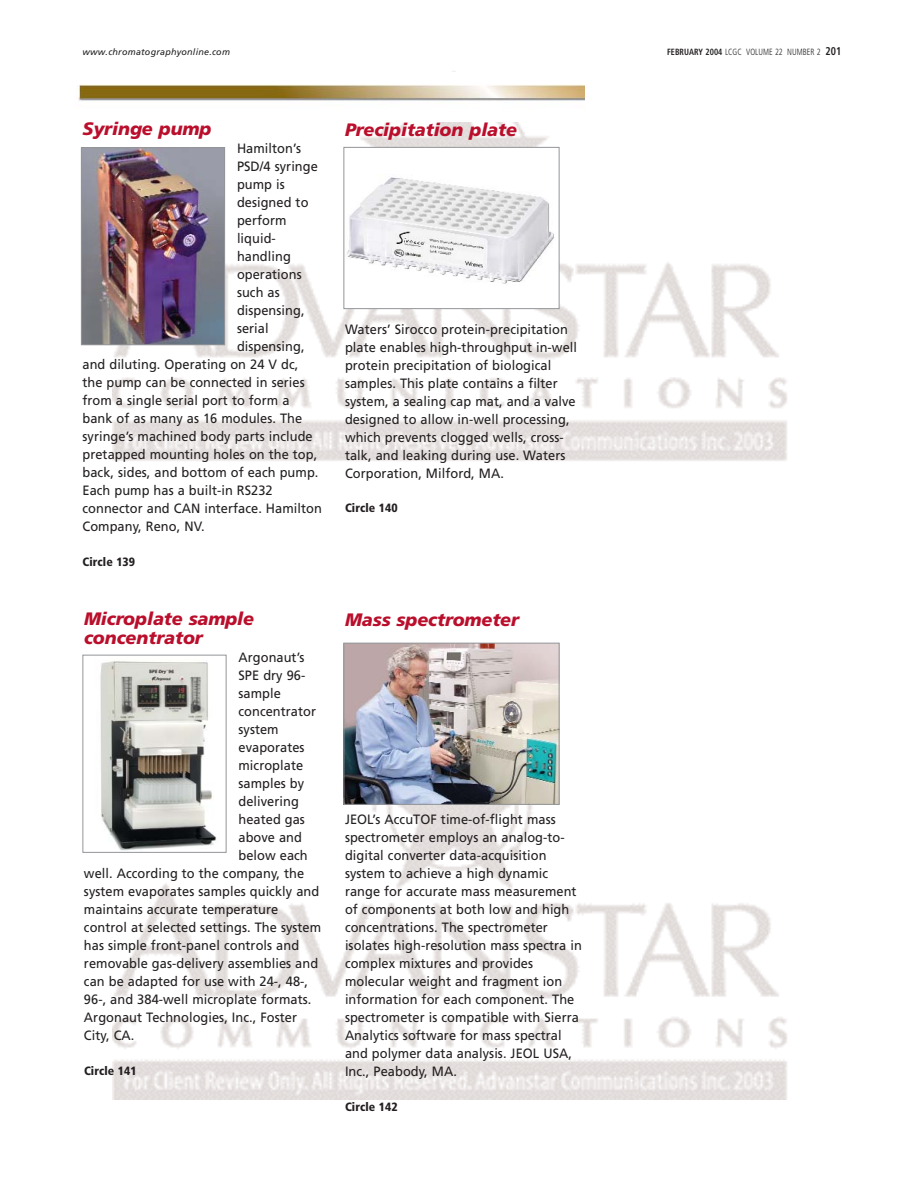
<style>
.page{position:relative;width:918px;height:1188px;background:#fff}
.page>*{position:absolute;margin:0;border:0;box-sizing:border-box;transform-origin:0 0}
.t1{font:italic 900 18px/19.5px "Frutiger";letter-spacing:-.005em;color:#ba0f2c}
.t2{font:13.5px/18px "Frutiger";letter-spacing:.005em;color:#231f20;scale:.95 1}
.t3{font:900 condensed 12px "Frutiger";letter-spacing:.005em;color:#231f20}
.t4{font:300 condensed 9px "Frutiger";letter-spacing:.005em;color:#231f20;scale:.9 1}
.t5{font:italic 9px "Frutiger";letter-spacing:.025em;color:#231f20}
.s1{font-weight:700}
.s2{font-weight:700;font-size:11.25px}
</style>
<div class="page">
<img style="left:113px;top:71px;width:674px;height:1029px">
<div style="left:74px;top:72px;width:511px;height:50px;background:#fff"></div>
<img style="left:78px;top:84px;width:507px;height:17px">
<img style="left:346px;top:645px;width:212px;height:158px">
<div style="left:344px;top:643px;width:216px;height:162px;border:1px solid #939598"></div>
<div style="left:344px;top:147px;width:215px;height:162px;background:#fff"></div>
<img style="left:347px;top:177px;width:207px;height:107px">
<div style="left:344px;top:147px;width:216px;height:162px;border:1px solid #939598"></div>
<img style="left:100px;top:657px;width:124px;height:194px">
<div style="left:82px;top:655px;width:144px;height:198px;border:1px solid #939598"></div>
<img style="left:83px;top:149px;width:140px;height:194px">
<div style="left:81px;top:147px;width:144px;height:198px;border:1px solid #939598"></div>
<p class="t5" style="left:82px;top:48px;width:149px">www.chromatographyonline.com</p>
<p class="t4" style="left:667px;top:48px;width:195px"><span class="s1">FEBRUARY 2004</span> LCGC VOLUME 22 NUMBER 2 <span class="s2">201</span></p>
<h1 class="t1" style="left:82px;top:121px;width:131px">Syringe pump</h1>
<p class="t2" style="left:237px;top:141px;width:69px">Hamilton’s</p>
<p class="t2" style="left:237px;top:159px;width:87px">PSD/4 syringe</p>
<p class="t2" style="left:237px;top:177px;width:52px">pump is</p>
<p class="t2" style="left:237px;top:195px;width:77px">designed to</p>
<p class="t2" style="left:237px;top:213px;width:54px">perform</p>
<p class="t2" style="left:237px;top:231px;width:42px">liquid-</p>
<p class="t2" style="left:237px;top:249px;width:58px">handling</p>
<p class="t2" style="left:237px;top:267px;width:70px">operations</p>
<p class="t2" style="left:237px;top:285px;width:47px">such as</p>
<p class="t2" style="left:237px;top:303px;width:73px">dispensing,</p>
<p class="t2" style="left:237px;top:321px;width:35px">serial</p>
<p class="t2" style="left:237px;top:339px;width:73px">dispensing,</p>
<p class="t2" style="left:82px;top:356px;width:229px">and diluting. Operating on 24 V dc,</p>
<p class="t2" style="left:82px;top:374px;width:236px">the pump can be connected in series</p>
<p class="t2" style="left:82px;top:392px;width:219px">from a single serial port to form a</p>
<p class="t2" style="left:82px;top:410px;width:233px">bank of as many as 16 modules. The</p>
<p class="t2" style="left:82px;top:428px;width:244px">syringe’s machined body parts include</p>
<p class="t2" style="left:82px;top:446px;width:249px">pretapped mounting holes on the top,</p>
<p class="t2" style="left:82px;top:464px;width:250px">back, sides, and bottom of each pump.</p>
<p class="t2" style="left:82px;top:482px;width:202px">Each pump has a built-in RS232</p>
<p class="t2" style="left:82px;top:500px;width:254px">connector and CAN interface. Hamilton</p>
<p class="t2" style="left:82px;top:518px;width:130px">Company, Reno, NV.</p>
<p class="t3" style="left:82px;top:557px;width:54px">Circle 139</p>
<h1 class="t1" style="left:84px;top:610px;width:172px">Microplate sample concentrator</h1>
<p class="t2" style="left:238px;top:650px;width:71px">Argonaut’s</p>
<p class="t2" style="left:238px;top:668px;width:72px">SPE dry 96-</p>
<p class="t2" style="left:238px;top:686px;width:46px">sample</p>
<p class="t2" style="left:238px;top:704px;width:83px">concentrator</p>
<p class="t2" style="left:238px;top:722px;width:44px">system</p>
<p class="t2" style="left:238px;top:740px;width:71px">evaporates</p>
<p class="t2" style="left:238px;top:758px;width:70px">microplate</p>
<p class="t2" style="left:238px;top:776px;width:71px">samples by</p>
<p class="t2" style="left:238px;top:794px;width:65px">delivering</p>
<p class="t2" style="left:238px;top:812px;width:71px">heated gas</p>
<p class="t2" style="left:238px;top:830px;width:68px">above and</p>
<p class="t2" style="left:238px;top:848px;width:74px">below each</p>
<p class="t2" style="left:84px;top:866px;width:233px">well. According to the company, the</p>
<p class="t2" style="left:84px;top:884px;width:249px">system evaporates samples quickly and</p>
<p class="t2" style="left:84px;top:902px;width:206px">maintains accurate temperature</p>
<p class="t2" style="left:84px;top:920px;width:251px">control at selected settings. The system</p>
<p class="t2" style="left:84px;top:938px;width:228px">has simple front-panel controls and</p>
<p class="t2" style="left:84px;top:956px;width:248px">removable gas-delivery assemblies and</p>
<p class="t2" style="left:84px;top:974px;width:238px">can be adapted for use with 24-, 48-,</p>
<p class="t2" style="left:84px;top:992px;width:241px">96-, and 384-well microplate formats.</p>
<p class="t2" style="left:84px;top:1010px;width:226px">Argonaut Technologies, Inc., Foster</p>
<p class="t2" style="left:84px;top:1028px;width:55px">City, CA.</p>
<p class="t3" style="left:84px;top:1066px;width:54px">Circle 141</p>
<h1 class="t1" style="left:345px;top:121px;width:174px">Precipitation plate</h1>
<p class="t2" style="left:345px;top:321px;width:246px">Waters’ Sirocco protein-precipitation plate enables high-throughput in-well protein precipitation of biological samples. This plate contains a filter system, a sealing cap mat, and a valve designed to allow in-well processing, which prevents clogged wells, cross&shy;talk, and leaking during use. Waters Corporation, Milford, MA.</p>
<p class="t3" style="left:345px;top:503px;width:54px">Circle 140</p>
<h1 class="t1" style="left:345px;top:612px;width:176px">Mass spectrometer</h1>
<p class="t2" style="left:345px;top:812px;width:251px">JEOL’s AccuTOF time-of-flight mass spectrometer employs an analog-to&shy;digital converter data-acquisition system to achieve a high dynamic range for accurate mass measurement of components at both low and high concentrations. The spectrometer isolates high-resolution mass spectra in complex mixtures and provides molecular weight and fragment ion information for each component. The spectrometer is compatible with Sierra Analytics software for mass spectral and polymer data analysis. JEOL USA, Inc., Peabody, MA.</p>
<p class="t3" style="left:345px;top:1102px;width:54px">Circle 142</p>
</div>
